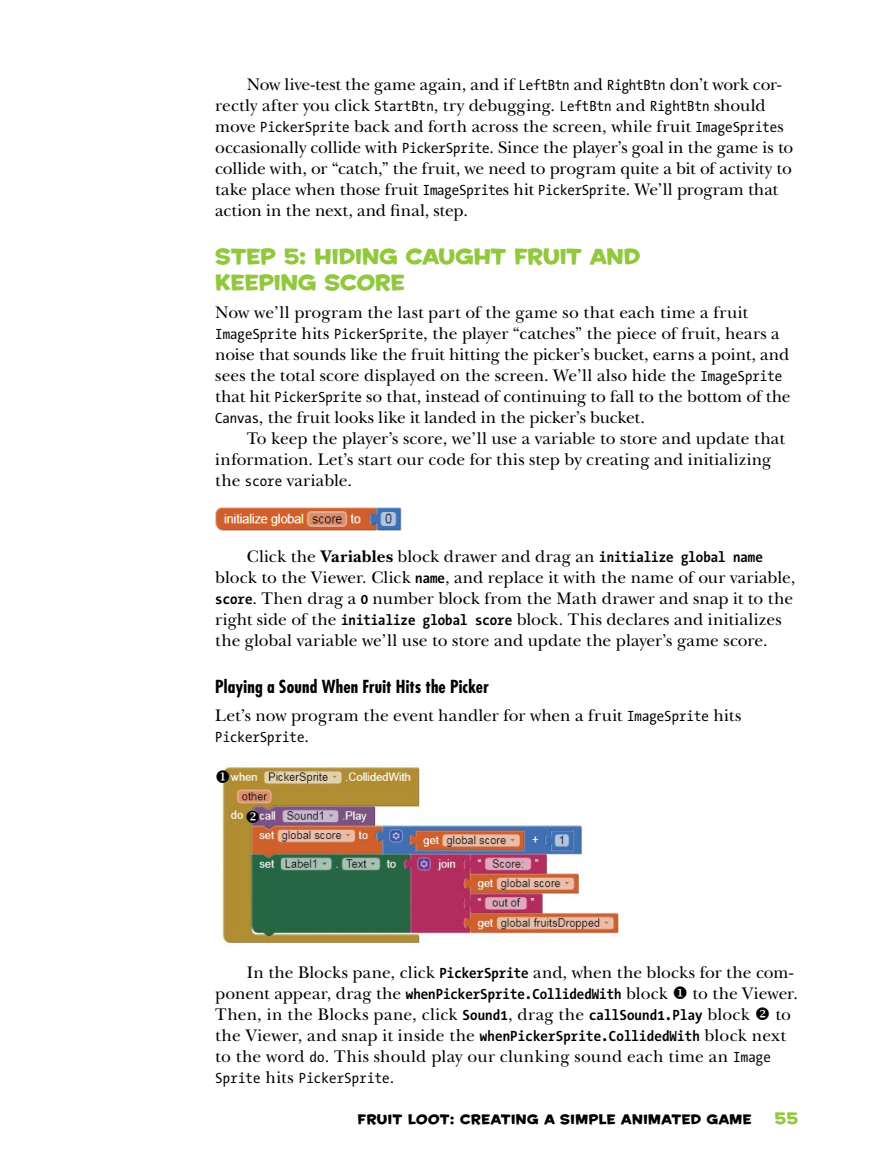
<style>
.page{position:relative;width:882px;height:1166px;background:#fff}
.page>*{position:absolute;margin:0;border:0;box-sizing:border-box;transform-origin:0 0}
.t1{font:21px/26.2px "Housearama Kingpin";letter-spacing:.005em;color:#92c83e}
.t2{font:17.5px/21px "New Baskerville";color:#000}
.t3{font:700 condensed 17.5px "Futura";letter-spacing:.01em;color:#000}
.t4{font:15.75px "Housearama Kingpin";color:#92c83e}
.t5{font:14.88px "The Sans Mono Condensed";letter-spacing:.01em;color:#000}
.t6{font:13.12px "Housearama Kingpin";letter-spacing:.035em;color:#000}
.s1{font-family:"The Sans Mono Condensed";font-size:14.88px}
.s2{font-weight:700}
.s3{font-family:"The Sans Mono Condensed";font-weight:700;font-size:14.88px}
.s4{font-family:"New Baskerville";font-size:17.5px}
</style>
<div class="page">
<img style="left:215px;top:508px;width:187px;height:22px">
<img style="left:222px;top:764px;width:398px;height:182px">
<svg style="left:222px;top:770px;width:7px;height:13px"></svg>
<svg style="left:247px;top:810px;width:12px;height:12px"></svg>
<p class="t2" style="left:215px;top:74px;width:580px;text-indent:32px">Now live-test the game again, and if <span class="s1">LeftBtn</span> and <span class="s1">RightBtn</span> don’t work cor&shy;rectly after you click <span class="s1">StartBtn</span>, try debugging. <span class="s1">LeftBtn</span> and <span class="s1">RightBtn</span> should move <span class="s1">PickerSprite</span> back and forth across the screen, while fruit <span class="s1">ImageSprite</span>s occasionally collide with <span class="s1">PickerSprite</span>. Since the player’s goal in the game is to collide with, or “catch,” the fruit, we need to program quite a bit of activity to take place when those fruit <span class="s1">ImageSprite</span>s hit <span class="s1">PickerSprite</span>. We’ll program that action in the next, and final, step.</p>
<p class="t1" style="left:215px;top:243px;width:427px">STEP 5: HIDING CAUGHT FRUIT AND<br>KEEPING SCORE</p>
<p class="t2" style="left:215px;top:302px;width:577px">Now we’ll program the last part of the game so that each time a fruit <span class="s1">ImageSprite</span> hits <span class="s1">PickerSprite</span>, the player “catches” the piece of fruit, hears a noise that sounds like the fruit hitting the picker’s bucket, earns a point, and sees the total score displayed on the screen. We’ll also hide the <span class="s1">ImageSprite </span>that hit <span class="s1">PickerSprite</span> so that, instead of continuing to fall to the bottom of the <span class="s1">Canvas</span>, the fruit looks like it landed in the picker’s bucket.</p>
<p class="t2" style="left:215px;top:428px;width:571px;text-indent:32px">To keep the player’s score, we’ll use a variable to store and update that information. Let’s start our code for this step by creating and initializing the <span class="s1">score</span> variable.</p>
<p class="t2" style="left:215px;top:546px;width:582px;text-indent:32px">Click the <span class="s2">Variables</span> block drawer and drag an <span class="s3">initialize global name </span>block to the Viewer. Click <span class="s3">name</span>, and replace it with the name of our variable, <span class="s3">score</span>. Then drag a <span class="s3">0</span> number block from the Math drawer and snap it to the right side of the <span class="s3">initialize global score</span> block. This declares and initializes the global variable we’ll use to store and update the player’s game score.</p>
<p class="t3" style="left:215px;top:675px;width:275px">Playing a Sound When Fruit Hits the Picker</p>
<p class="t2" style="left:215px;top:705px;width:528px">Let’s now program the event handler for when a fruit <span class="s1">ImageSprite</span> hits</p>
<p class="t5" style="left:215px;top:729px;width:95px">PickerSprite<span class="s4">.</span></p>
<p class="t2" style="left:215px;top:961px;width:584px;text-indent:32px">In the Blocks pane, click <span class="s3">PickerSprite</span> and, when the blocks for the com&shy;ponent appear, drag the <span class="s3">whenPickerSprite.CollidedWith</span> block ◆ to the Viewer.<br>Then, in the Blocks pane, click <span class="s3">Sound1</span>, drag the <span class="s3">callSound1.Play</span> block ❖ to the Viewer, and snap it inside the <span class="s3">whenPickerSprite.CollidedWith</span> block next to the word <span class="s1">do</span>. This should play our clunking sound each time an <span class="s1">Image</span></p>
<p class="t5" style="left:215px;top:1070px;width:181px">Sprite <span class="s4">hits</span> PickerSprite<span class="s4">.</span></p>
<p class="t6" style="left:358px;top:1110px;width:395px">FRUIT LOOT: CREATING A SIMPLE ANIMATED GAME</p>
<p class="t4" style="left:774px;top:1107px;width:25px">55</p>
</div>
